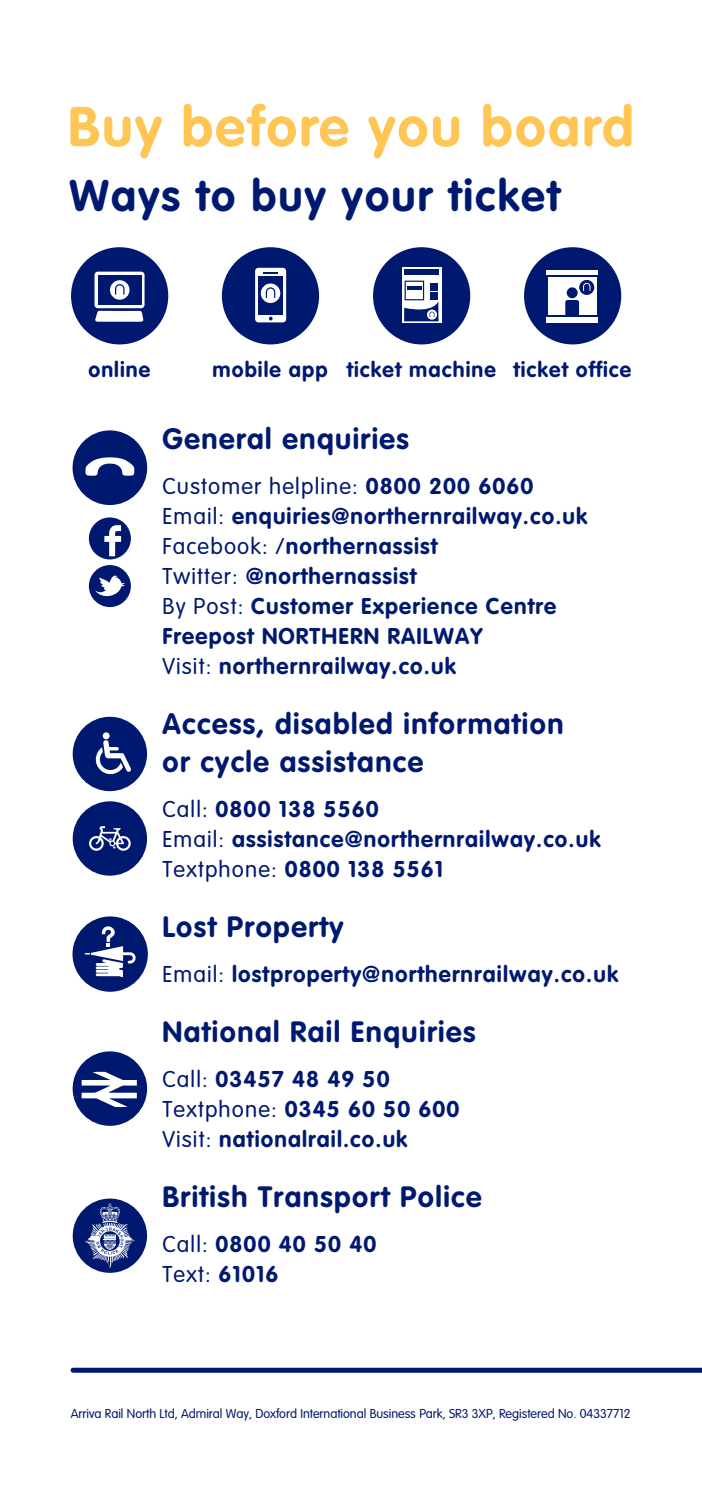
<style>
.page{position:relative;width:702px;height:1489px;background:#fff}
.page>*{position:absolute;margin:0;border:0;box-sizing:border-box;transform-origin:0 0}
.t1{font:700 55.25px "VAG Rounded";letter-spacing:.045em;color:#ffc656}
.t2{font:700 43.5px "VAG Rounded";letter-spacing:.05em;color:#001970}
.t3{font:700 29px/37.5px "VAG Rounded";letter-spacing:.05em;color:#001970}
.t4{font:700 22.5px/30px "VAG Rounded";letter-spacing:.05em;color:#001970}
.t5{font:700 21.25px "VAG Rounded";letter-spacing:.05em;color:#001970}
.t6{font:300 12.75px "VAG Rounded";letter-spacing:-.005em;color:#001970}
.s1{font-weight:300}
</style>
<div class="page">
<div style="left:71px;top:247px;width:97px;height:97px;background:#001970;border-radius:50%"></div>
<div style="left:94px;top:271px;width:50px;height:37px;background:#fff;border-radius:3px"></div>
<svg style="left:95px;top:310px;width:49px;height:12px"></svg>
<div style="left:98px;top:275px;width:43px;height:30px;background:#001970"></div>
<svg style="left:110px;top:280px;width:19px;height:20px"></svg>
<div style="left:524px;top:247px;width:97px;height:97px;background:#001970;border-radius:50%"></div>
<hr style="left:546px;top:270px;width:52px;height:4px;background:#fff">
<div style="left:548px;top:277px;width:48px;height:38px;background:#fff"></div>
<div style="left:565px;top:300px;width:14px;height:19px;background:#001970;border-radius:2px"></div>
<div style="left:566px;top:287px;width:11px;height:11px;background:#001970;border-radius:50%"></div>
<div style="left:546px;top:317px;width:52px;height:5px;background:#fff"></div>
<svg style="left:579px;top:280px;width:15px;height:15px"></svg>
<div style="left:373px;top:247px;width:97px;height:97px;background:#001970;border-radius:50%"></div>
<div style="left:402px;top:267px;width:39px;height:56px;background:#fff"></div>
<div style="left:404px;top:269px;width:35px;height:6px;background:#001970"></div>
<svg style="left:404px;top:280px;width:34px;height:41px"></svg>
<div style="left:222px;top:247px;width:97px;height:97px;background:#001970;border-radius:50%"></div>
<div style="left:255px;top:268px;width:31px;height:54px;background:#fff;border-radius:3px"></div>
<div style="left:258px;top:276px;width:25px;height:39px;background:#001970"></div>
<svg style="left:263px;top:272px;width:15px;height:1px"></svg>
<svg style="left:269px;top:317px;width:4px;height:3px"></svg>
<svg style="left:261px;top:283px;width:19px;height:20px"></svg>
<div style="left:89px;top:565px;width:42px;height:42px;background:#001970;border-radius:50%"></div>
<svg style="left:95px;top:575px;width:30px;height:22px"></svg>
<div style="left:89px;top:517px;width:42px;height:42px;background:#001970;border-radius:50%"></div>
<svg style="left:104px;top:525px;width:17px;height:31px"></svg>
<div style="left:73px;top:430px;width:74px;height:75px;background:#001970;border-radius:50%"></div>
<svg style="left:86px;top:457px;width:48px;height:18px"></svg>
<div style="left:73px;top:801px;width:74px;height:74px;background:#001970;border-radius:50%"></div>
<svg style="left:89px;top:826px;width:42px;height:24px"></svg>
<div style="left:73px;top:716px;width:74px;height:75px;background:#001970;border-radius:50%"></div>
<div style="left:103px;top:732px;width:7px;height:7px;background:#fff;border-radius:50%"></div>
<svg style="left:96px;top:740px;width:35px;height:34px"></svg>
<div style="left:73px;top:1051px;width:74px;height:74px;background:#001970;border-radius:50%"></div>
<svg style="left:82px;top:1071px;width:55px;height:35px"></svg>
<div style="left:73px;top:1198px;width:74px;height:74px;background:#001970;border-radius:50%"></div>
<svg style="left:85px;top:1203px;width:49px;height:64px"></svg>
<svg style="left:70px;top:1367px;width:632px;height:6px;background:#2a3f87"></svg>
<div style="left:72px;top:916px;width:76px;height:75px;background:#001970;border-radius:50%"></div>
<svg style="left:84px;top:926px;width:52px;height:51px"></svg>
<h1 class="t1" style="left:68px;top:94px;width:567px">Buy before you board</h1>
<h2 class="t2" style="left:69px;top:170px;width:492px">Ways to buy your ticket</h2>
<p class="t5" style="left:88px;top:356px;width:63px">online</p>
<p class="t5" style="left:212px;top:356px;width:420px">mobile app ticket machine ticket office</p>
<p class="t3" style="left:162px;top:420px;width:248px">General enquiries</p>
<p class="t4" style="left:162px;top:471px;width:426px"><span class="s1">Customer helpline:</span> 0800 200 6060<br><span class="s1">Email:</span> enquiries@northernrailway.co.uk<br><span class="s1">Facebook: /</span>northernassist<br><span class="s1">Twitter:</span> @northernassist<br><span class="s1">By Post:</span> Customer Experience Centre<br>Freepost NORTHERN RAILWAY<br><span class="s1">Visit:</span> northernrailway.co.uk</p>
<p class="t3" style="left:162px;top:705px;width:402px">Access, disabled information or cycle assistance</p>
<p class="t4" style="left:162px;top:793px;width:439px"><span class="s1">Call:</span> 0800 138 5560<br><span class="s1">Email:</span> assistance@northernrailway.co.uk<br><span class="s1">Textphone:</span> 0800 138 5561</p>
<p class="t3" style="left:162px;top:907px;width:182px">Lost Property</p>
<p class="t4" style="left:162px;top:958px;width:457px"><span class="s1">Email:</span> lostproperty@northernrailway.co.uk</p>
<p class="t3" style="left:162px;top:1012px;width:314px">National Rail Enquiries</p>
<p class="t4" style="left:162px;top:1063px;width:298px"><span class="s1">Call:</span> 03457 48 49 50<br><span class="s1">Textphone:</span> 0345 60 50 600<br><span class="s1">Visit:</span> nationalrail.co.uk</p>
<p class="t3" style="left:162px;top:1177px;width:321px">British Transport Police</p>
<p class="t4" style="left:162px;top:1228px;width:215px"><span class="s1">Call:</span> 0800 40 50 40<br><span class="s1">Text:</span> 61016</p>
<p class="t6" style="left:71px;top:1405px;width:561px">Arriva Rail North Ltd, Admiral Way, Doxford International Business Park, SR3 3XP, Registered No. 04337712</p>
</div>
